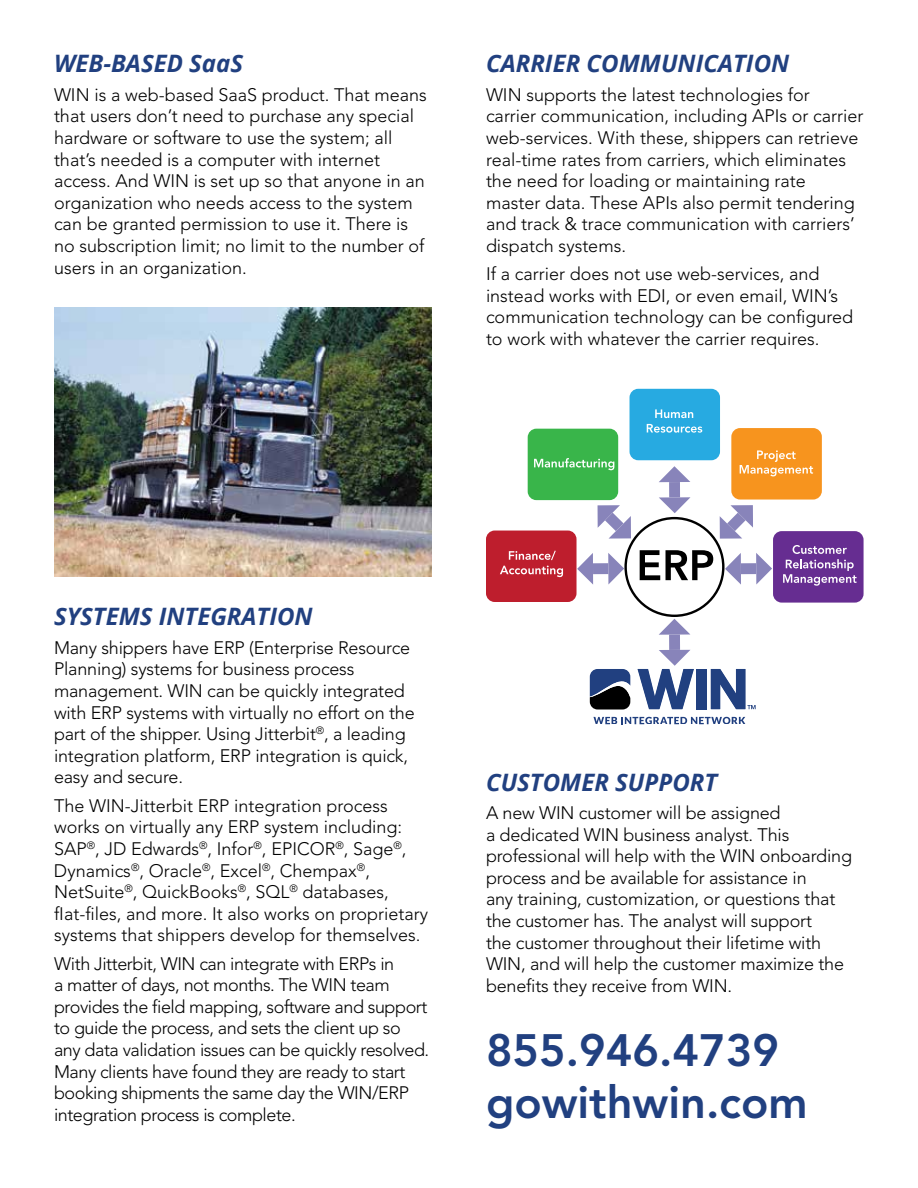
<style>
.page{position:relative;width:918px;height:1188px;background:#fff}
.page>*{position:absolute;margin:0;border:0;box-sizing:border-box;transform-origin:0 0}
.t1{font:800 45px/51.8px "Avenir LT Std";color:#214080}
.t2{font:italic 700 24px "Open Sans";color:#214080}
.t3{font:300 18px/21.6px "Avenir LT Std";color:#000}
.t4{font:300 18px/21.6px "Avenir LT Std";letter-spacing:-.025em;color:#000}
</style>
<div class="page">
<img style="left:54px;top:307px;width:378px;height:270px">
<div style="left:528px;top:429px;width:90px;height:71px;background:#39b54a;border-radius:9px"></div>
<div style="left:630px;top:389px;width:90px;height:71px;background:#27aae1;border-radius:9px"></div>
<div style="left:731px;top:428px;width:91px;height:72px;background:#f7941e;border-radius:9px"></div>
<div style="left:773px;top:531px;width:91px;height:72px;background:#662d91;border-radius:9px"></div>
<div style="left:486px;top:531px;width:91px;height:71px;background:#be1e2d;border-radius:9px"></div>
<svg style="left:534px;top:458px;width:80px;height:12px"></svg>
<svg style="left:655px;top:409px;width:38px;height:9px"></svg>
<svg style="left:647px;top:424px;width:55px;height:9px"></svg>
<svg style="left:740px;top:450px;width:73px;height:26px"></svg>
<svg style="left:783px;top:545px;width:74px;height:41px"></svg>
<svg style="left:509px;top:551px;width:47px;height:9px"></svg>
<svg style="left:500px;top:566px;width:63px;height:11px"></svg>
<div style="left:669px;top:482px;width:11px;height:15px;background:#8884ba"></div>
<svg style="left:659px;top:466px;width:31px;height:16px"></svg>
<div style="left:669px;top:635px;width:11px;height:15px;background:#8884ba"></div>
<svg style="left:577px;top:497px;width:195px;height:138px"></svg>
<div style="left:696px;top:669px;width:11px;height:40px;background:#214080"></div>
<svg style="left:590px;top:669px;width:40px;height:41px;background:#2f3c58"></svg>
<svg style="left:637px;top:650px;width:57px;height:59px"></svg>
<svg style="left:593px;top:717px;width:152px;height:7px"></svg>
<svg style="left:711px;top:669px;width:45px;height:40px"></svg>
<h2 class="t2" style="left:54px;top:47px;width:191px">WEB-BASED SaaS</h2>
<p class="t3" style="left:54px;top:84px;width:374px">WIN is a web-based SaaS product. That means that users don’t need to purchase any special hardware or software to use the system; all that’s needed is a computer with internet access. And WIN is set up so that anyone in an organization who needs access to the system can be granted permission to use it. There is no subscription limit; no limit to the number of users in an organization.</p>
<h2 class="t2" style="left:486px;top:47px;width:305px">CARRIER COMMUNICATION</h2>
<p class="t3" style="left:486px;top:84px;width:379px">WIN supports the latest technologies for carrier communication, including APIs or carrier web-services. With these, shippers can retrieve real-time rates from carriers, which eliminates the need for loading or maintaining rate master data. These APIs also permit tendering and track &amp; trace communication with carriers’ dispatch systems.</p>
<p class="t3" style="left:486px;top:263px;width:369px">If a carrier does not use web-services, and instead works with EDI, or even email, WIN’s communication technology can be configured to work with whatever the carrier requires.</p>
<h2 class="t2" style="left:54px;top:600px;width:260px">SYSTEMS INTEGRATION</h2>
<p class="t3" style="left:54px;top:637px;width:362px">Many shippers have ERP (Enterprise Resource Planning) systems for business process management. WIN can be quickly integrated with ERP systems with virtually no effort on the part of the shipper. Using Jitterbit<sup>®</sup>, a leading integration platform, ERP integration is quick, easy and secure.</p>
<p class="t3" style="left:54px;top:795px;width:376px">The WIN-Jitterbit ERP integration process works on virtually any ERP system including:<br>SAP<sup>®</sup>, JD Edwards<sup>®</sup>, Infor<sup>®</sup>, EPICOR<sup>®</sup>, Sage<sup>®</sup>, Dynamics<sup>®</sup>, Oracle<sup>®</sup>, Excel<sup>®</sup>, Chempax<sup>®</sup>, NetSuite<sup>®</sup>, QuickBooks<sup>®</sup>, SQL<sup>®</sup> databases, fIat-files, and more. It also works on proprietary systems that shippers develop for themselves.</p>
<p class="t4" style="left:54px;top:953px;width:377px">With Jitterbit, WIN can integrate with ERPs in<br>a matter of days, not months. The WIN team provides the field mapping, software and support to guide the process, and sets the client up so any data validation issues can be quickly resolved.<br>Many clients have found they are ready to start booking shipments the same day the WIN/ERP integration process is complete.</p>
<h2 class="t2" style="left:486px;top:765px;width:233px">CUSTOMER SUPPORT</h2>
<p class="t3" style="left:486px;top:802px;width:368px">A new WIN customer will be assigned<br>a dedicated WIN business analyst. This professional will help with the WIN onboarding process and be available for assistance in<br>any training, customization, or questions that the customer has. The analyst will support<br>the customer throughout their lifetime with WIN, and will help the customer maximize the benefits they receive from WIN.</p>
<h1 class="t1" style="left:486px;top:1025px;width:323px">855.946.4739 gowithwin.com</h1>
</div>
